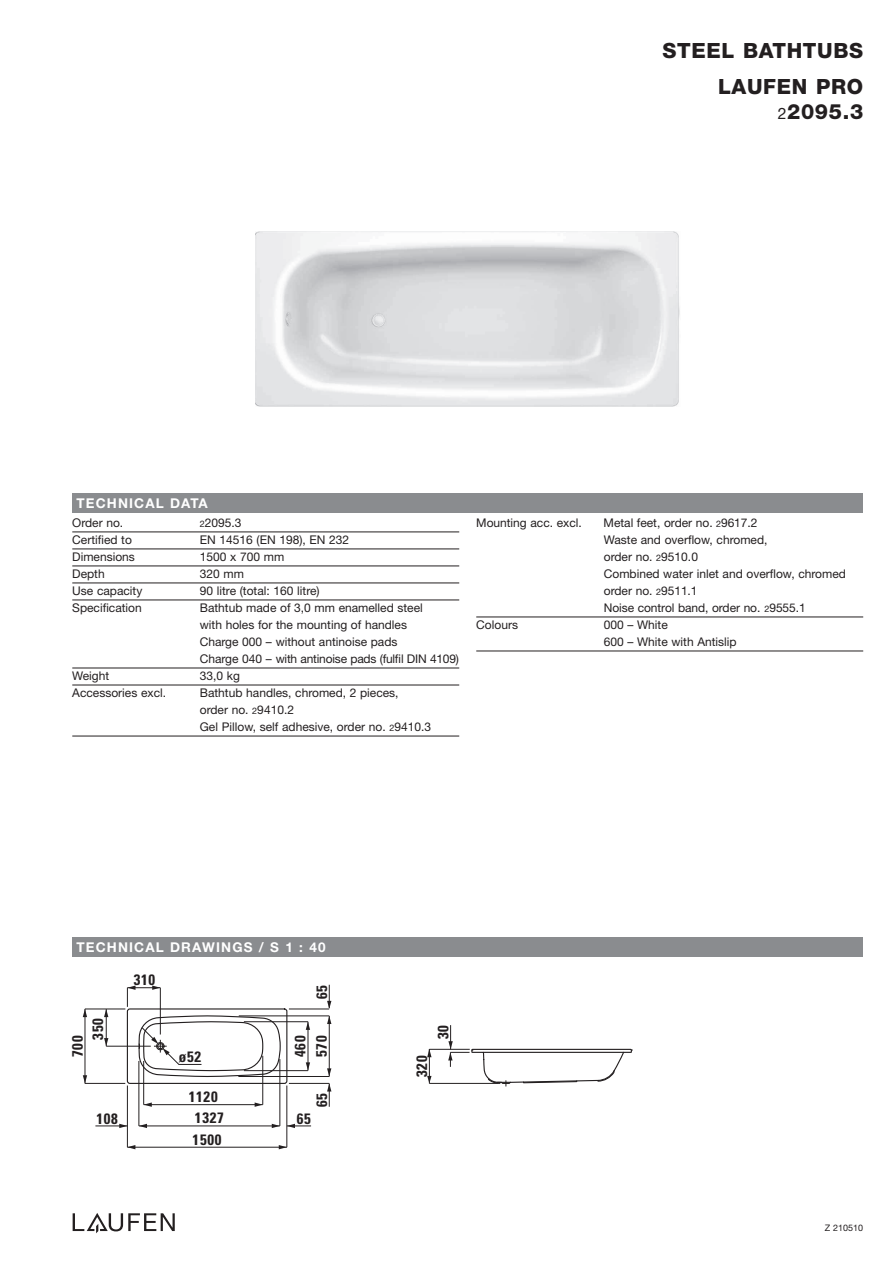
<style>
.page{position:relative;width:893px;height:1263px;background:#fff}
.page>*{position:absolute;margin:0;border:0;box-sizing:border-box;transform-origin:0 0}
.t1{font:800 21px/25.5px "Helvetica Neue";letter-spacing:.03em;color:#231f20;text-align:right}
.t2{font:700 condensed 15px/20.2px "Univers";letter-spacing:.05em;color:#231f20}
.t3{font:700 13.5px "Helvetica Neue";letter-spacing:.085em;color:#fff}
.t4{font:12px/17px "Helvetica Neue";color:#231f20}
.t5{font:9px "Helvetica Neue";color:#231f20}
.s1{font-weight:400;font-size:15.75px}
.s2{font-size:9px}
</style>
<div class="page">
<div style="left:72px;top:938px;width:791px;height:19px;background:#8a8c8f"></div>
<div style="left:72px;top:493px;width:791px;height:19px;background:#8a8c8f"></div>
<svg style="left:73px;top:1213px;width:102px;height:20px"></svg>
<img style="left:255px;top:232px;width:425px;height:174px">
<div style="left:127px;top:1008px;width:160px;height:76px;border:1px solid #231f20;border-radius:2px"></div>
<svg style="left:138px;top:1015px;width:143px;height:62px"></svg>
<hr style="left:127px;top:1085px;width:1px;height:62px;background:#231f20">
<hr style="left:287px;top:1085px;width:1px;height:62px;background:#231f20">
<hr style="left:127px;top:1147px;width:160px;height:1px;background:#231f20">
<hr style="left:85px;top:1009px;width:1px;height:74px;background:#231f20">
<hr style="left:85px;top:1009px;width:40px;height:1px;background:#231f20">
<hr style="left:85px;top:1083px;width:40px;height:1px;background:#231f20">
<hr style="left:106px;top:1009px;width:1px;height:37px;background:#231f20">
<hr style="left:106px;top:1046px;width:45px;height:1px;background:#231f20">
<svg style="left:83px;top:1009px;width:4px;height:8px"></svg>
<svg style="left:104px;top:1009px;width:4px;height:8px"></svg>
<svg style="left:127px;top:1145px;width:8px;height:4px"></svg>
<svg style="left:83px;top:1075px;width:4px;height:8px"></svg>
<svg style="left:104px;top:1038px;width:4px;height:8px"></svg>
<svg style="left:279px;top:1145px;width:8px;height:4px"></svg>
<hr style="left:144px;top:1104px;width:119px;height:1px;background:#231f20">
<svg style="left:144px;top:1102px;width:8px;height:5px"></svg>
<svg style="left:255px;top:1102px;width:8px;height:5px"></svg>
<hr style="left:308px;top:1022px;width:1px;height:48px;background:#231f20">
<svg style="left:306px;top:1022px;width:4px;height:8px"></svg>
<svg style="left:306px;top:1062px;width:4px;height:8px"></svg>
<hr style="left:244px;top:1021px;width:64px;height:1px;background:#231f20">
<hr style="left:244px;top:1070px;width:64px;height:1px;background:#231f20">
<hr style="left:329px;top:1016px;width:1px;height:60px;background:#231f20">
<svg style="left:327px;top:1016px;width:4px;height:8px"></svg>
<svg style="left:327px;top:1068px;width:4px;height:8px"></svg>
<hr style="left:239px;top:1016px;width:90px;height:1px;background:#231f20">
<hr style="left:238px;top:1076px;width:91px;height:1px;background:#231f20">
<hr style="left:262px;top:1056px;width:1px;height:49px;background:#231f20">
<hr style="left:143px;top:1061px;width:1px;height:44px;background:#231f20">
<hr style="left:160px;top:988px;width:1px;height:46px;background:#231f20">
<hr style="left:127px;top:987px;width:33px;height:1px;background:#231f20">
<svg style="left:152px;top:985px;width:8px;height:5px"></svg>
<svg style="left:127px;top:985px;width:9px;height:22px"></svg>
<hr style="left:139px;top:1126px;width:141px;height:1px;background:#231f20">
<svg style="left:139px;top:1124px;width:8px;height:4px"></svg>
<svg style="left:272px;top:1124px;width:8px;height:4px"></svg>
<hr style="left:280px;top:1059px;width:1px;height:67px;background:#231f20">
<hr style="left:139px;top:1061px;width:1px;height:65px;background:#231f20">
<svg style="left:287px;top:1124px;width:24px;height:4px"></svg>
<hr style="left:95px;top:1126px;width:32px;height:1px;background:#231f20">
<svg style="left:119px;top:1124px;width:8px;height:4px"></svg>
<hr style="left:289px;top:1083px;width:40px;height:1px;background:#231f20">
<hr style="left:289px;top:1009px;width:40px;height:1px;background:#231f20">
<svg style="left:327px;top:985px;width:4px;height:24px"></svg>
<svg style="left:327px;top:1083px;width:4px;height:24px"></svg>
<hr style="left:429px;top:1049px;width:41px;height:1px;background:#231f20">
<svg style="left:427px;top:1049px;width:4px;height:8px"></svg>
<hr style="left:429px;top:1049px;width:1px;height:34px;background:#231f20">
<svg style="left:427px;top:1076px;width:4px;height:7px"></svg>
<svg style="left:448px;top:1025px;width:184px;height:62px"></svg>
<hr style="left:429px;top:1083px;width:71px;height:1px;background:#231f20">
<hr style="left:72px;top:532px;width:387px;height:1px;background:#231f20">
<hr style="left:72px;top:549px;width:387px;height:1px;background:#231f20">
<hr style="left:72px;top:566px;width:387px;height:1px;background:#231f20">
<hr style="left:72px;top:583px;width:387px;height:1px;background:#231f20">
<hr style="left:72px;top:600px;width:387px;height:1px;background:#231f20">
<hr style="left:72px;top:668px;width:387px;height:1px;background:#231f20">
<hr style="left:72px;top:685px;width:387px;height:1px;background:#231f20">
<hr style="left:72px;top:736px;width:387px;height:1px;background:#231f20">
<hr style="left:476px;top:617px;width:387px;height:1px;background:#231f20">
<hr style="left:476px;top:651px;width:387px;height:1px;background:#231f20">
<h1 class="t1" style="left:663px;top:39px;width:202px">STEEL BATHTUBS</h1>
<h1 class="t1" style="left:718px;top:75px;width:147px">LAUFEN PRO<br><span class="s1">2</span>2095.3</h1>
<p class="t3" style="left:77px;top:498px;width:133px">TECHNICAL DATA</p>
<p class="t4" style="left:72px;top:516px;width:53px">Order no.</p>
<p class="t4" style="left:200px;top:516px;width:43px"><span class="s2">2</span>2095.3</p>
<p class="t4" style="left:72px;top:533px;width:61px">Certified to</p>
<p class="t4" style="left:200px;top:533px;width:151px">EN 14516 (EN 198), EN 232</p>
<p class="t4" style="left:72px;top:550px;width:64px">Dimensions</p>
<p class="t4" style="left:200px;top:550px;width:86px">1500 x 700 mm</p>
<p class="t4" style="left:72px;top:567px;width:34px">Depth</p>
<p class="t4" style="left:200px;top:567px;width:46px">320 mm</p>
<p class="t4" style="left:72px;top:584px;width:72px">Use capacity</p>
<p class="t4" style="left:200px;top:584px;width:121px">90 litre (total: 160 litre)</p>
<p class="t4" style="left:72px;top:601px;width:71px">Specification</p>
<p class="t4" style="left:200px;top:601px;width:261px">Bathtub made of 3,0 mm enamelled steel<br>with holes for the mounting of handles<br>Charge 000 – without antinoise pads<br>Charge 040 – with antinoise pads (fulfil DIN 4109)</p>
<p class="t4" style="left:72px;top:669px;width:38px">Weight</p>
<p class="t4" style="left:200px;top:669px;width:42px">33,0 kg</p>
<p class="t4" style="left:72px;top:686px;width:95px">Accessories excl.</p>
<p class="t4" style="left:200px;top:686px;width:233px">Bathtub handles, chromed, 2 pieces,<br>order no. <span class="s2">2</span>9410.2<br>Gel Pillow, self adhesive, order no. <span class="s2">2</span>9410.3</p>
<p class="t4" style="left:476px;top:516px;width:107px">Mounting acc. excl.</p>
<p class="t4" style="left:604px;top:516px;width:244px">Metal feet, order no. <span class="s2">2</span>9617.2<br>Waste and overflow, chromed,<br>order no. <span class="s2">2</span>9510.0<br>Combined water inlet and overflow, chromed order no. <span class="s2">2</span>9511.1<br>Noise control band, order no. <span class="s2">2</span>9555.1</p>
<p class="t4" style="left:476px;top:618px;width:43px">Colours</p>
<p class="t4" style="left:604px;top:618px;width:134px">000 – White<br>600 – White with Antislip</p>
<p class="t3" style="left:77px;top:942px;width:250px">TECHNICAL DRAWINGS / S 1 : 40</p>
<p class="t2" style="left:69px;top:1040px;width:23px;text-indent:-17px;rotate:-90deg">700<br>350</p>
<p class="t2" style="left:134px;top:971px;width:23px">310</p>
<p class="t2" style="left:179px;top:1048px;width:24px">ø52</p>
<p class="t2" style="left:189px;top:1088px;width:30px">1120</p>
<p class="t2" style="left:313px;top:999px;width:16px;rotate:-90deg">65</p>
<p class="t2" style="left:291px;top:1057px;width:23px;line-height:21.3px;rotate:-90deg">460<br>570</p>
<p class="t2" style="left:313px;top:1107px;width:16px;rotate:-90deg">65</p>
<p class="t2" style="left:96px;top:1110px;width:23px">108</p>
<p class="t2" style="left:195px;top:1109px;width:30px">1327</p>
<p class="t2" style="left:297px;top:1110px;width:16px">65</p>
<p class="t2" style="left:193px;top:1131px;width:30px">1500</p>
<p class="t2" style="left:413px;top:1077px;width:23px;rotate:-90deg">320</p>
<p class="t2" style="left:435px;top:1039px;width:16px;rotate:-90deg">30</p>
<p class="t5" style="left:825px;top:1224px;width:40px">Z 210510</p>
</div>
